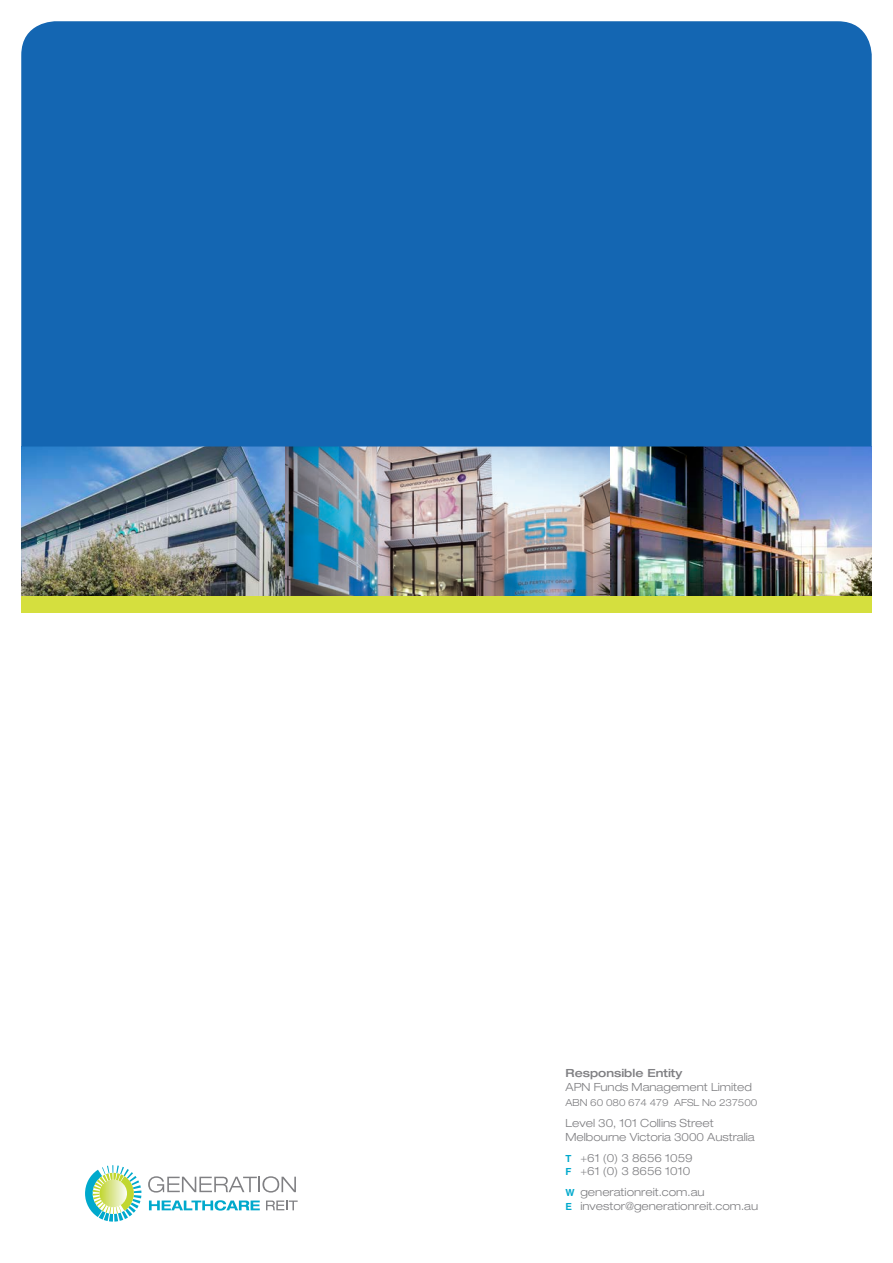
<style>
.page{position:relative;width:893px;height:1263px;background:#fff}
.page>*{position:absolute;margin:0;border:0;box-sizing:border-box;transform-origin:0 0}
.t1{font:300 expanded 11.25px "Helvetica Neue LT Std";color:#808083}
.t2{font:500 expanded 11.25px "Helvetica Neue LT Std";color:#808083}
.t3{font:300 expanded 9.75px "Helvetica Neue LT Std";color:#808083}
.s1{font-family:"Helvetica";font-weight:700;font-stretch:normal;font-size:9.75px;color:#00a9cc}
</style>
<div class="page">
<div style="left:21px;top:595px;width:851px;height:17px;background:#d5df3e"></div>
<svg style="left:85px;top:1165px;width:56px;height:56px"></svg>
<svg style="left:148px;top:1176px;width:148px;height:16px"></svg>
<svg style="left:149px;top:1200px;width:111px;height:10px"></svg>
<svg style="left:266px;top:1200px;width:32px;height:10px"></svg>
<img style="left:21px;top:446px;width:851px;height:149px">
<div style="left:21px;top:21px;width:851px;height:425px;background:#1466b2"></div>
<p class="t2" style="left:566px;top:1066px;width:118px">Responsible Entity</p>
<p class="t1" style="left:566px;top:1080px;width:188px">APN Funds Management Limited</p>
<p class="t3" style="left:566px;top:1097px;width:193px">ABN 60 080 674 479 AFSL No 237500</p>
<p class="t1" style="left:566px;top:1116px;width:150px">Level 30, 101 Collins Street</p>
<p class="t1" style="left:566px;top:1130px;width:191px">Melbourne Victoria 3000 Australia</p>
<p class="t1" style="left:566px;top:1151px;width:129px"><span class="s1">T</span> +61 (0) 3 8656 1059</p>
<p class="t1" style="left:566px;top:1164px;width:126px"><span class="s1">F</span> +61 (0) 3 8656 1010</p>
<p class="t1" style="left:566px;top:1185px;width:141px"><span class="s1">W</span> generationreit.com.au</p>
<p class="t1" style="left:566px;top:1199px;width:194px"><span class="s1">E</span> investor@generationreit.com.au</p>
</div>
